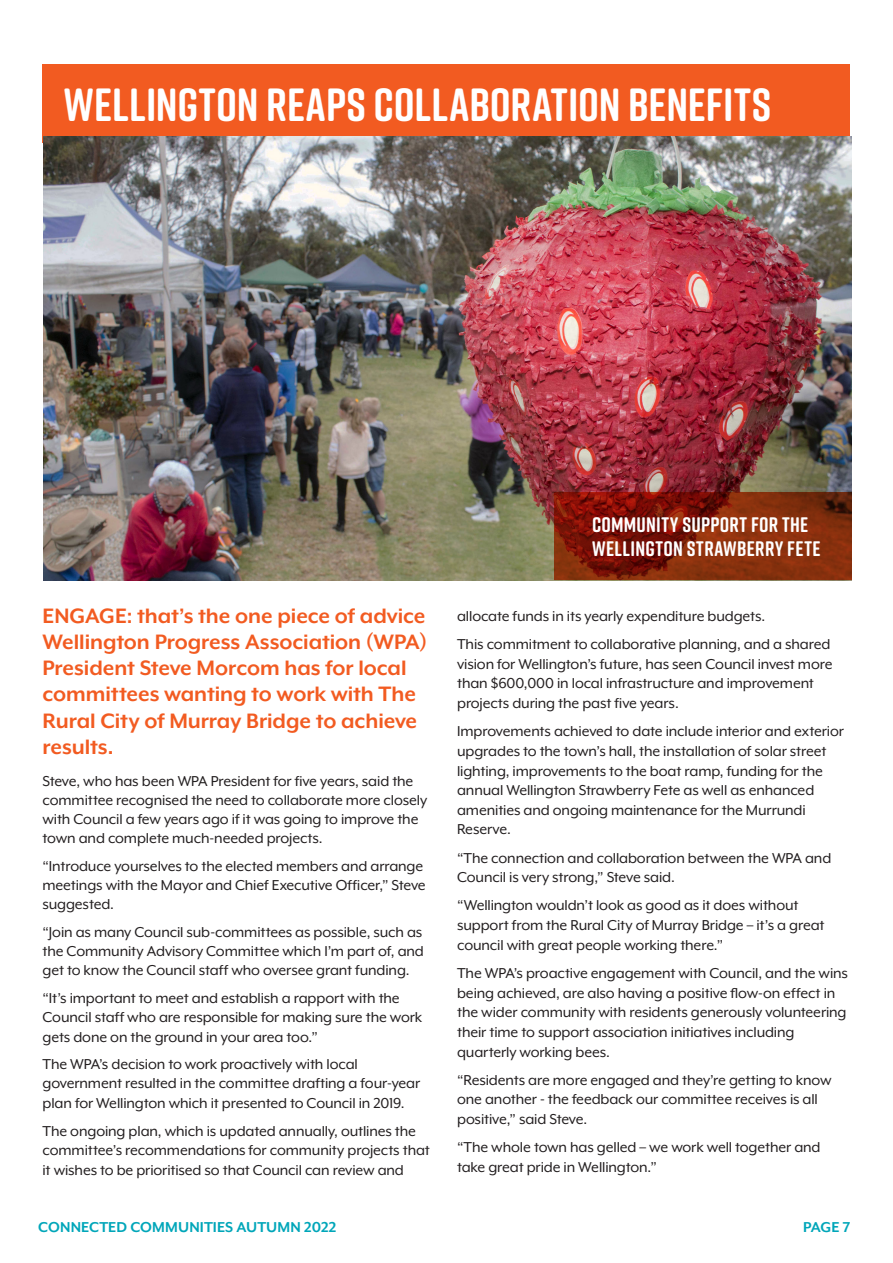
<style>
.page{position:relative;width:893px;height:1263px;background:#fff}
.page>*{position:absolute;margin:0;border:0;box-sizing:border-box;transform-origin:0 0}
.newsletter___Large_A{font:700 46.5px "Rift Soft";letter-spacing:.005em;color:#fff}
.newsletter___Introdu{font:700 24px/26.1px "Mr Eaves XL Mod OT";letter-spacing:-.005em;color:#f25b21}
.newsletter___Introdu-2{font:700 21px/24px "Rift Soft";letter-spacing:.02em;color:#fff}
.newsletter_-_Body_Co{font:16.5px/19.6px "Mr Eaves XL Mod OT";letter-spacing:-.01em;color:#231f20}
.newsletter___Footer{font:700 16.5px "Mr Eaves XL Mod OT";letter-spacing:.005em;color:#00a6b9}
</style>
<div class="page">
<div style="left:43px;top:64px;width:807px;height:79px;background:#f25b21"></div>
<img style="left:44px;top:136px;width:807px;height:444px">
<svg style="left:554px;top:492px;width:297px;height:87px;background:#80220a"></svg>
<p class="newsletter___Large_A" style="left:64px;top:72px;width:709px">WELLINGTON REAPS COLLABORATION BENEFITS</p>
<p class="newsletter___Introdu" style="left:43px;top:603px;width:386px">ENGAGE: that’s the one piece of advice<br>Wellington Progress Association (WPA)<br>President Steve Morcom has for local committees wanting to work with The<br>Rural City of Murray Bridge to achieve results.</p>
<p class="newsletter_-_Body_Co" style="left:43px;top:771px;width:386px;line-height:19.2px">Steve, who has been WPA President for five years, said the committee recognised the need to collaborate more closely with Council a few years ago if it was going to improve the town and complete much-needed projects.</p>
<p class="newsletter_-_Body_Co" style="left:43px;top:856px;width:385px;line-height:19.2px">“Introduce yourselves to the elected members and arrange meetings with the Mayor and Chief Executive Officer,” Steve suggested.</p>
<p class="newsletter_-_Body_Co" style="left:43px;top:922px;width:383px;line-height:19.2px;text-align:justify">“Join as many Council sub-committees as possible, such as the Community Advisory Committee which I’m part of, and get to know the Council staff who oversee grant funding.</p>
<p class="newsletter_-_Body_Co" style="left:43px;top:988px;width:381px;line-height:19.2px">“It’s important to meet and establish a rapport with the<br>Council staff who are responsible for making sure the work gets done on the ground in your area too.”</p>
<p class="newsletter_-_Body_Co" style="left:43px;top:1055px;width:379px;line-height:19.2px">The WPA’s decision to work proactively with local government resulted in the committee drafting a four-year plan for Wellington which it presented to Council in 2019.</p>
<p class="newsletter_-_Body_Co" style="left:43px;top:1121px;width:389px">The ongoing plan, which is updated annually, outlines the committee’s recommendations for community projects that it wishes to be prioritised so that Council can review and</p>
<p class="newsletter___Introdu-2" style="left:592px;top:512px;width:230px">COMMUNITY SUPPORT FOR THE<br>WELLINGTON STRAWBERRY FETE</p>
<p class="newsletter_-_Body_Co" style="left:457px;top:606px;width:310px">allocate funds in its yearly expenditure budgets.</p>
<p class="newsletter_-_Body_Co" style="left:457px;top:634px;width:377px">This commitment to collaborative planning, and a shared vision for Wellington’s future, has seen Council invest more than $600,000 in local infrastructure and improvement projects during the past five years.</p>
<p class="newsletter_-_Body_Co" style="left:457px;top:721px;width:388px">Improvements achieved to date include interior and exterior upgrades to the town’s hall, the installation of solar street lighting, improvements to the boat ramp, funding for the annual Wellington Strawberry Fete as well as enhanced amenities and ongoing maintenance for the Murrundi Reserve.</p>
<p class="newsletter_-_Body_Co" style="left:457px;top:848px;width:376px">“The connection and collaboration between the WPA and<br>Council is very strong,” Steve said.</p>
<p class="newsletter_-_Body_Co" style="left:457px;top:896px;width:369px">“Wellington wouldn’t look as good as it does without support from the Rural City of Murray Bridge – it’s a great council with great people working there.”</p>
<p class="newsletter_-_Body_Co" style="left:457px;top:963px;width:392px">The WPA’s proactive engagement with Council, and the wins being achieved, are also having a positive flow-on effect in the wider community with residents generously volunteering their time to support association initiatives including quarterly working bees.</p>
<p class="newsletter_-_Body_Co" style="left:457px;top:1070px;width:376px">“Residents are more engaged and they’re getting to know one another - the feedback our committee receives is all positive,” said Steve.</p>
<p class="newsletter_-_Body_Co" style="left:457px;top:1137px;width:365px">“The whole town has gelled – we work well together and take great pride in Wellington.”</p>
<p class="newsletter___Footer" style="left:38px;top:1218px;width:300px">CONNECTED COMMUNITIES AUTUMN 2022</p>
<p class="newsletter___Footer" style="left:803px;top:1218px;width:49px">PAGE 7</p>
</div>
